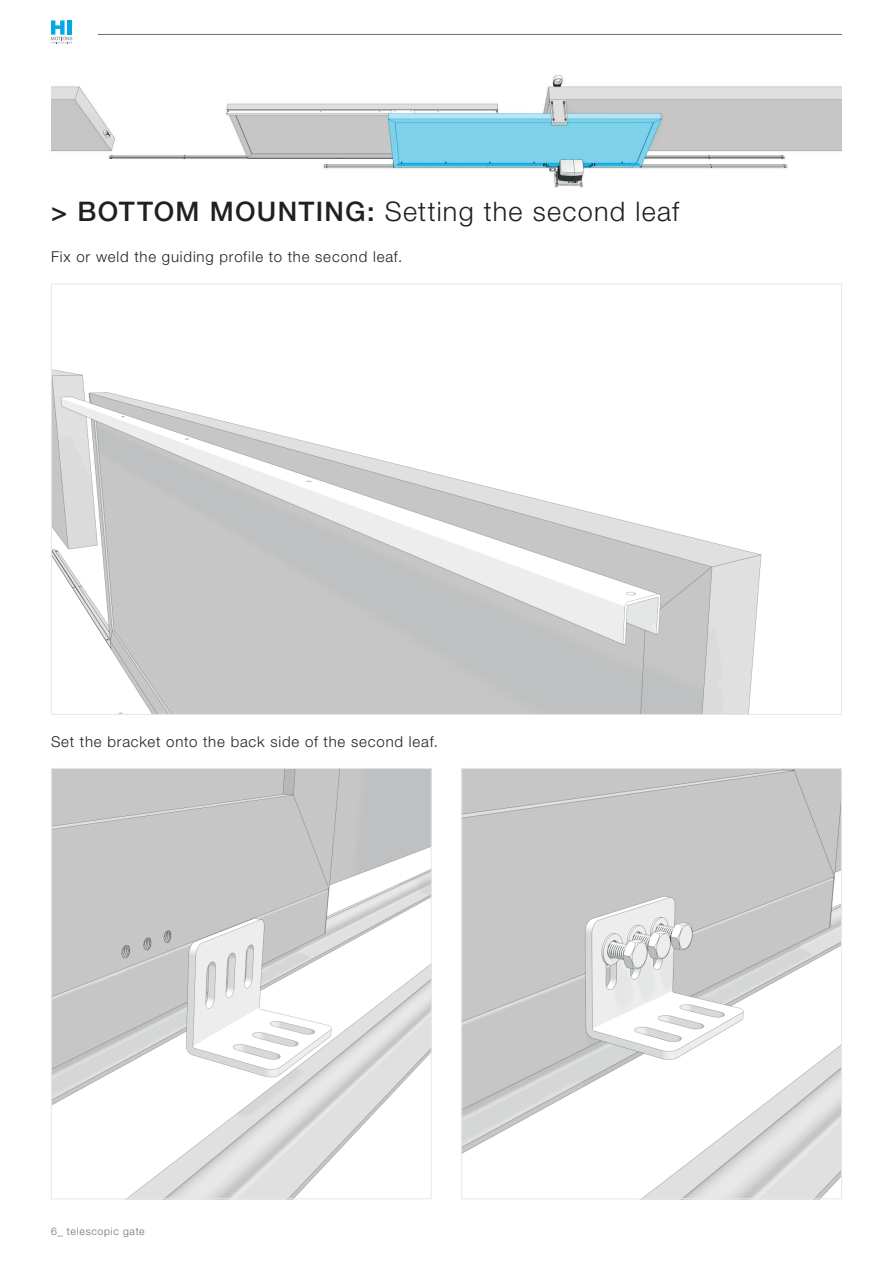
<style>
.page{position:relative;width:893px;height:1263px;background:#fff}
.page>*{position:absolute;margin:0;border:0;box-sizing:border-box;transform-origin:0 0}
.t1{font:300 27px "Helvetica Neue LT Pro";letter-spacing:.045em;color:#231f20}
.t2{font:300 15px "Helvetica Neue LT Pro";letter-spacing:.055em;color:#231f20}
.t3{font:300 10.5px "Helvetica Neue LT Pro";letter-spacing:.07em;color:#6c6d70}
.s1{font-weight:500}
</style>
<div class="page">
<svg style="left:51px;top:20px;width:21px;height:23px"></svg>
<hr style="left:98px;top:34px;width:744px;height:1px;background:#6c6d70">
<img style="left:53px;top:369px;width:709px;height:344px">
<img style="left:51px;top:75px;width:791px;height:113px">
<img style="left:53px;top:770px;width:377px;height:427px">
<img style="left:463px;top:770px;width:377px;height:427px">
<h1 class="t1" style="left:51px;top:194px;width:630px"><span class="s1">&gt; BOTTOM MOUNTING:</span> Setting the second leaf</h1>
<p class="t2" style="left:51px;top:248px;width:353px">Fix or weld the guiding profile to the second leaf.</p>
<p class="t2" style="left:51px;top:732px;width:388px">Set the bracket onto the back side of the second leaf.</p>
<p class="t3" style="left:51px;top:1225px;width:95px">6_ telescopic gate</p>
</div>
